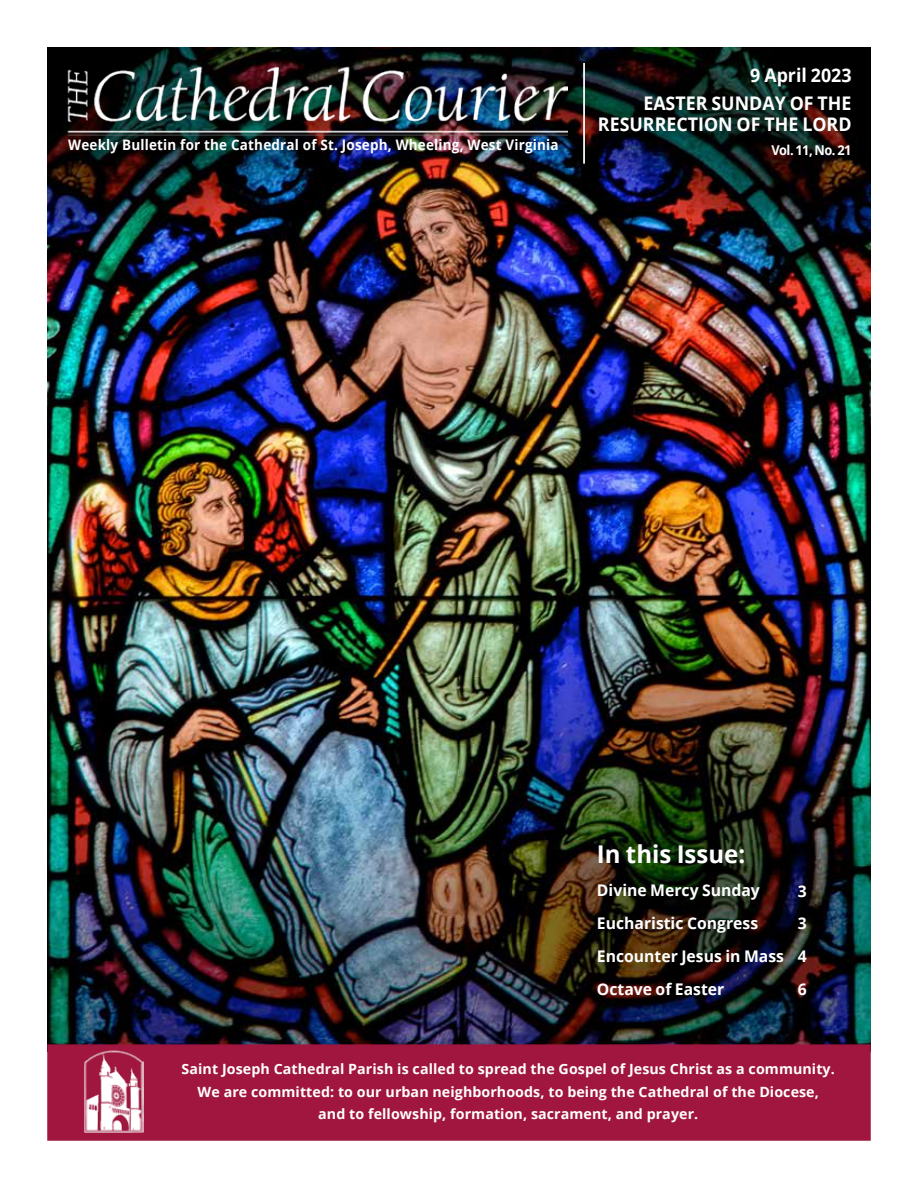
<style>
.page{position:relative;width:918px;height:1188px;background:#fff}
.page>*{position:absolute;margin:0;border:0;box-sizing:border-box;transform-origin:0 0}
.t1{font:700 24.45px "Open Sans";color:#fff}
.t2{font:700 18.75px/28.5px "Open Sans";color:#fff;text-align:right;scale:.95 1}
.t3{font:700 16.05px/33px "Open Sans";color:#fff}
.t4{font:700 14.55px "Open Sans";letter-spacing:.015em;color:#fff;scale:.93 1}
.t5{font:700 14.1px/22.5px "Open Sans";letter-spacing:.005em;color:#fff;text-align:center}
.t6{font:700 13.5px "Open Sans";letter-spacing:-.04em;color:#fff;scale:.95 1}
</style>
<div class="page">
<img style="left:47px;top:47px;width:824px;height:997px">
<div style="left:47px;top:1044px;width:824px;height:97px;background:#a0163e;border:2px solid #a0163e"></div>
<hr style="left:583px;top:63px;width:2px;height:101px;background:#fff">
<img style="left:63px;top:63px;width:504px;height:76px">
<img style="left:84px;top:1050px;width:59px;height:82px">
<p class="t4" style="left:68px;top:134px;width:529px">Weekly Bulletin for the Cathedral of St. Joseph, Wheeling, West Virginia</p>
<h2 class="t2" style="left:643px;top:60px;width:221px">9 April 2023<br>EASTER SUNDAY OF THE</h2>
<h2 class="t2" style="left:598px;top:110px;width:268px">RESURRECTION OF THE LORD</h2>
<p class="t6" style="left:771px;top:141px;width:86px">Vol. 11, No. 21</p>
<h1 class="t1" style="left:597px;top:837px;width:150px">In this Issue:</h1>
<p class="t3" style="left:597px;top:873px;width:189px">Divine Mercy Sunday<br>Eucharistic Congress<br>Encounter Jesus in Mass<br>Octave of Easter</p>
<p class="t3" style="left:798px;top:874px;width:10px;text-align:justify">3<br>3<br>4<br>6</p>
<p class="t5" style="left:182px;top:1057px;width:655px">Saint Joseph Cathedral Parish is called to spread the Gospel of Jesus Christ as a community.<br>We are committed: to our urban neighborhoods, to being the Cathedral of the Diocese,<br>and to fellowship, formation, sacrament, and prayer.</p>
</div>
